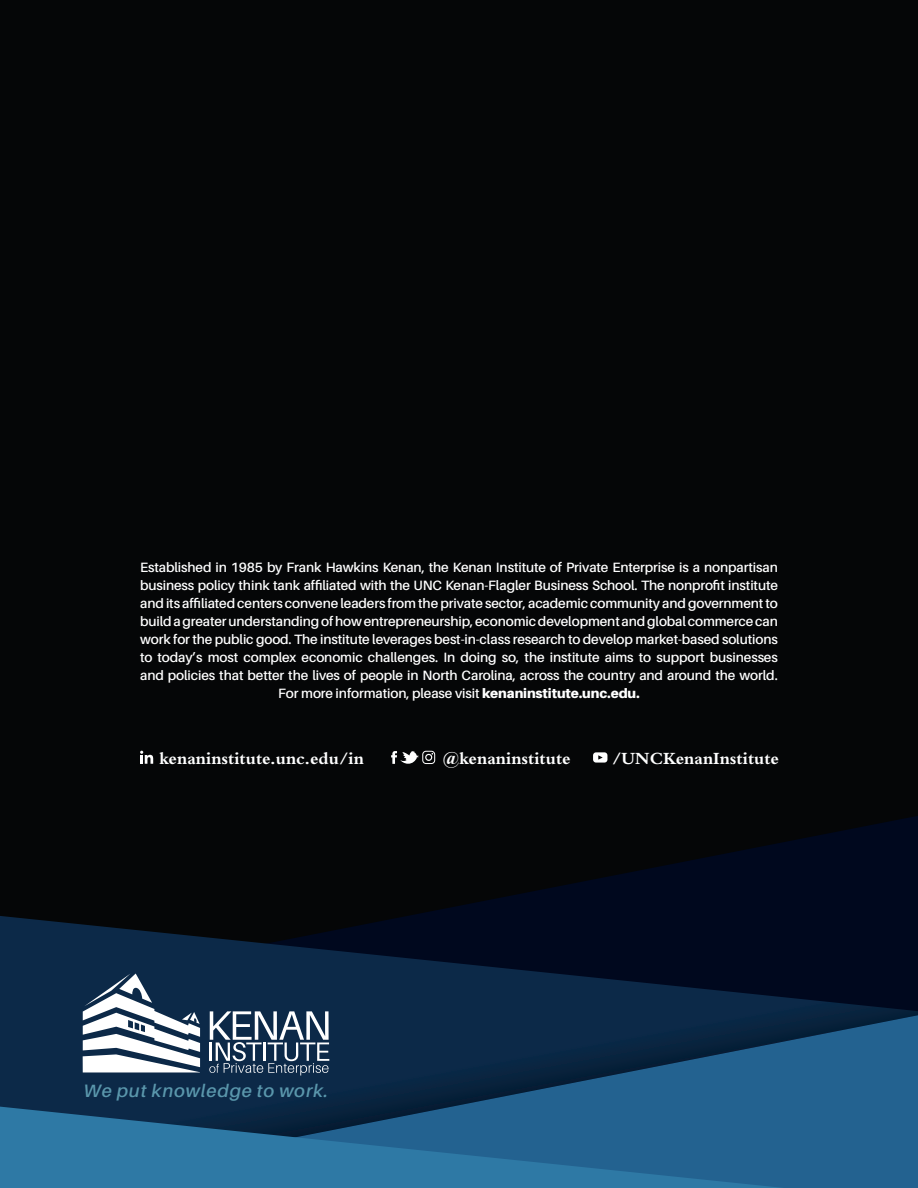
<style>
.page{position:relative;width:918px;height:1188px;background:#050607}
.page>*{position:absolute;margin:0;border:0;box-sizing:border-box;transform-origin:0 0}
.t1{font:italic 600 18px "Aileron";letter-spacing:.05em;color:#5a97ac}
.t2{font:700 17.85px "Bembo";color:#fff}
.t3{font:600 13.5px/18px "Aileron";letter-spacing:-.01em;color:#fff;text-align:center}
.s1{font-weight:900}
</style>
<div class="page">
<svg style="left:415px;top:816px;width:503px;height:99px;fill:#00071a"></svg>
<svg style="left:0;top:915px;width:918px;height:98px;background:#061730"></svg>
<svg style="left:0;top:1013px;width:918px;height:175px;background:#12385b"></svg>
<svg style="left:0;top:1105px;width:916px;height:83px;background:#246590"></svg>
<svg style="left:83px;top:974px;width:117px;height:98px;background:#8392a2"></svg>
<svg style="left:209px;top:1011px;width:120px;height:65px;background:#52677d"></svg>
<svg style="left:140px;top:751px;width:13px;height:13px"></svg>
<svg style="left:391px;top:751px;width:28px;height:13px"></svg>
<div style="left:422px;top:751px;width:13px;height:13px;border:1px solid #fff;border-radius:3px"></div>
<div style="left:425px;top:754px;width:7px;height:7px;border:1px solid #fff;border-radius:50%"></div>
<svg style="left:593px;top:752px;width:14px;height:11px"></svg>
<p class="t3" style="left:140px;top:558px;width:639px">Established in 1985 by Frank Hawkins Kenan, the Kenan Institute of Private Enterprise is a nonpartisan business policy think tank affiliated with the UNC Kenan-Flagler Business School. The nonprofit institute and its affiliated centers convene leaders from the private sector, academic community and government to build a greater understanding of how entrepreneurship, economic development and global commerce can work for the public good. The institute leverages best-in-class research to develop market-based solutions to today’s most complex economic challenges. In doing so, the institute aims to support businesses and policies that better the lives of people in North Carolina, across the country and around the world.<br>For more information, please visit <span class="s1">kenaninstitute.unc.edu.</span></p>
<h2 class="t2" style="left:159px;top:747px;width:206px">kenaninstitute.unc.edu/in</h2>
<h2 class="t2" style="left:443px;top:747px;width:129px">@kenaninstitute</h2>
<h2 class="t2" style="left:612px;top:747px;width:169px">/UNCKenanInstitute</h2>
<h1 class="t1" style="left:84px;top:1081px;width:246px">We put knowledge to work.</h1>
</div>
